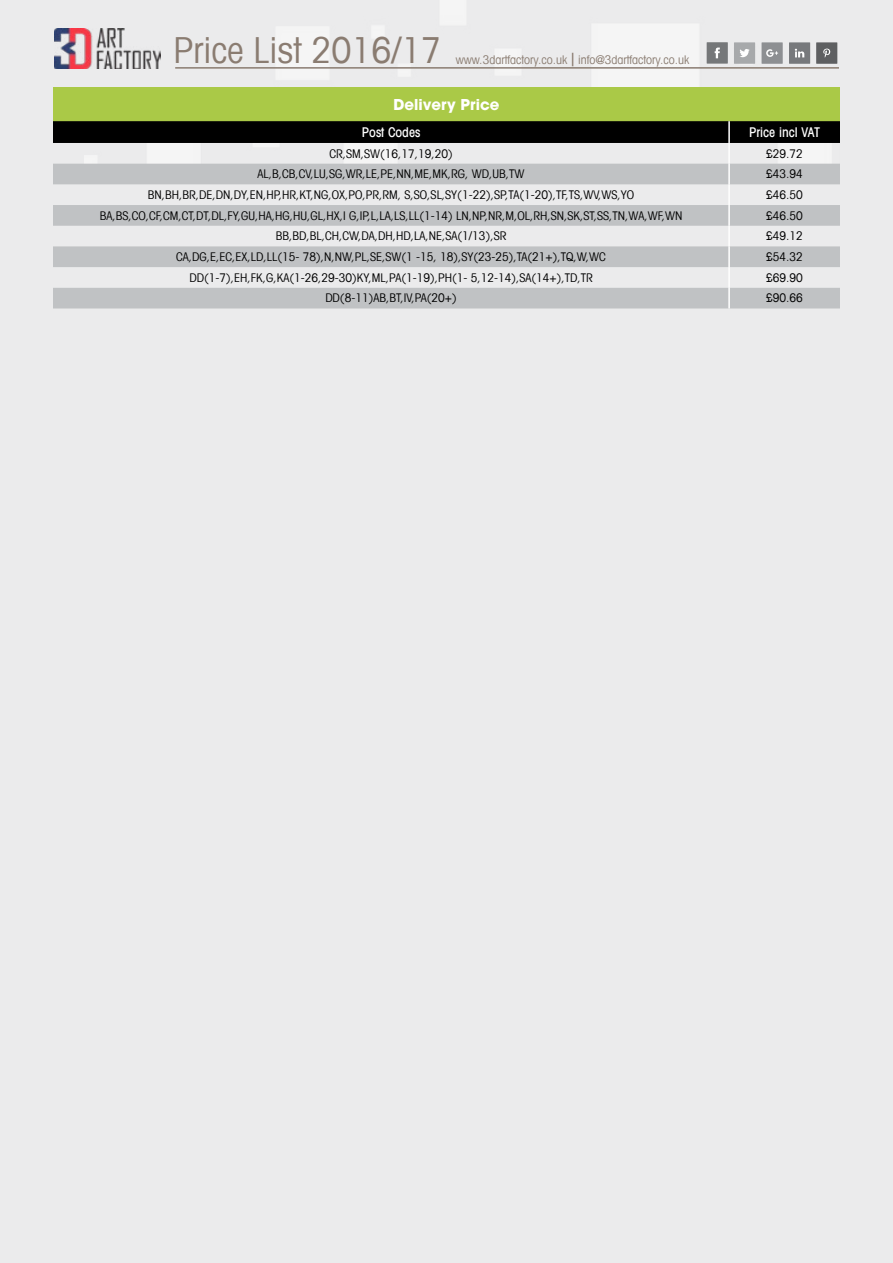
<style>
.page{position:relative;width:893px;height:1263px;background:#ebebec}
.page>*{position:absolute;margin:0;border:0;box-sizing:border-box;transform-origin:0 0}
.t1{font:condensed 36px "Avant Garde LT";color:#8a7c71}
.t2{font:700 15px "Avant Garde LT";color:#fff}
.t3{font:500 condensed 13.5px "Avant Garde LT";color:#fff}
.t4{font:condensed 12px "Avant Garde LT";color:#000}
.t5{font:condensed 12px "Avant Garde LT";color:#8a7c71}
.s1{font-size:18px}
</style>
<div class="page">
<img style="left:85px;top:28px;width:755px;height:136px">
<div style="left:707px;top:42px;width:21px;height:22px;background:#757779"></div>
<svg style="left:715px;top:48px;width:5px;height:10px"></svg>
<div style="left:734px;top:42px;width:21px;height:22px;background:#a7a9ab"></div>
<svg style="left:740px;top:49px;width:10px;height:8px"></svg>
<div style="left:761px;top:42px;width:22px;height:22px;background:#8d8f92"></div>
<svg style="left:766px;top:49px;width:12px;height:8px"></svg>
<div style="left:789px;top:42px;width:21px;height:22px;background:#77797c"></div>
<svg style="left:795px;top:49px;width:9px;height:8px"></svg>
<div style="left:816px;top:42px;width:21px;height:22px;background:#5e5f61"></div>
<svg style="left:823px;top:49px;width:7px;height:9px"></svg>
<img style="left:54px;top:29px;width:106px;height:40px">
<hr style="left:175px;top:67px;width:664px;height:2px;background:#8a7c71">
<div style="left:53px;top:87px;width:787px;height:34px;background:#aac947"></div>
<div style="left:53px;top:121px;width:787px;height:22px;background:#000"></div>
<svg style="left:53px;top:164px;width:787px;height:144px;fill:#c0c2c4"></svg>
<hr style="left:728px;top:121px;width:2px;height:22px;background:#fff">
<hr style="left:728px;top:143px;width:2px;height:21px;background:#fff">
<hr style="left:728px;top:164px;width:2px;height:20px;background:#fff">
<hr style="left:728px;top:184px;width:2px;height:21px;background:#fff">
<hr style="left:728px;top:205px;width:2px;height:21px;background:#fff">
<hr style="left:728px;top:226px;width:2px;height:20px;background:#fff">
<hr style="left:728px;top:246px;width:2px;height:21px;background:#fff">
<hr style="left:728px;top:267px;width:2px;height:21px;background:#fff">
<hr style="left:728px;top:288px;width:2px;height:20px;background:#fff">
<h1 class="t1" style="left:173px;top:28px;width:270px">Price List 2016/17</h1>
<p class="t5" style="left:456px;top:53px;width:235px">www.3dartfactory.co.uk <span class="s1">|</span> info@3dartfactory.co.uk</p>
<p class="t2" style="left:393px;top:94px;width:108px">Delivery Price</p>
<p class="t3" style="left:362px;top:124px;width:60px">Post Codes</p>
<p class="t3" style="left:749px;top:124px;width:72px">Price incl VAT</p>
<p class="t4" style="left:329px;top:146px;width:125px">CR,SM,SW(16,17,19,20)</p>
<p class="t4" style="left:766px;top:146px;width:38px">£29.72</p>
<p class="t4" style="left:258px;top:167px;width:268px">AL,B,CB,CV,LU,SG,WR,LE,PE,NN,ME,MK,RG, WD,UB,TW</p>
<p class="t4" style="left:766px;top:167px;width:38px">£43.94</p>
<p class="t4" style="left:148px;top:187px;width:488px">BN,BH,BR,DE,DN,DY,EN,HP,HR,KT,NG,OX,PO,PR,RM, S,SO,SL,SY(1-22),SP,TA(1-20),TF,TS,WV,WS,YO</p>
<p class="t4" style="left:766px;top:187px;width:38px">£46.50</p>
<p class="t4" style="left:100px;top:208px;width:584px">BA,BS,CO,CF,CM,CT,DT,DL,FY,GU,HA,HG,HU,GL,HX,I G,IP,L,LA,LS,LL(1-14) LN,NP,NR,M,OL,RH,SN,SK,ST,SS,TN,WA,WF,WN</p>
<p class="t4" style="left:766px;top:208px;width:38px">£46.50</p>
<p class="t4" style="left:276px;top:229px;width:232px">BB,BD,BL,CH,CW,DA,DH,HD,LA,NE,SA(1/13),SR</p>
<p class="t4" style="left:766px;top:229px;width:38px">£49.12</p>
<p class="t4" style="left:176px;top:249px;width:431px">CA,DG,E,EC,EX,LD,LL(15- 78),N,NW,PL,SE,SW(1 -15, 18),SY(23-25),TA(21+),TQ,W,WC</p>
<p class="t4" style="left:766px;top:249px;width:38px">£54.32</p>
<p class="t4" style="left:189px;top:270px;width:405px">DD(1-7),EH,FK,G,KA(1-26,29-30)KY,ML,PA(1-19),PH(1- 5,12-14),SA(14+),TD,TR</p>
<p class="t4" style="left:766px;top:270px;width:38px">£69.90</p>
<p class="t4" style="left:325px;top:291px;width:133px">DD(8-11)AB,BT,IV,PA(20+)</p>
<p class="t4" style="left:766px;top:291px;width:38px">£90.66</p>
</div>
